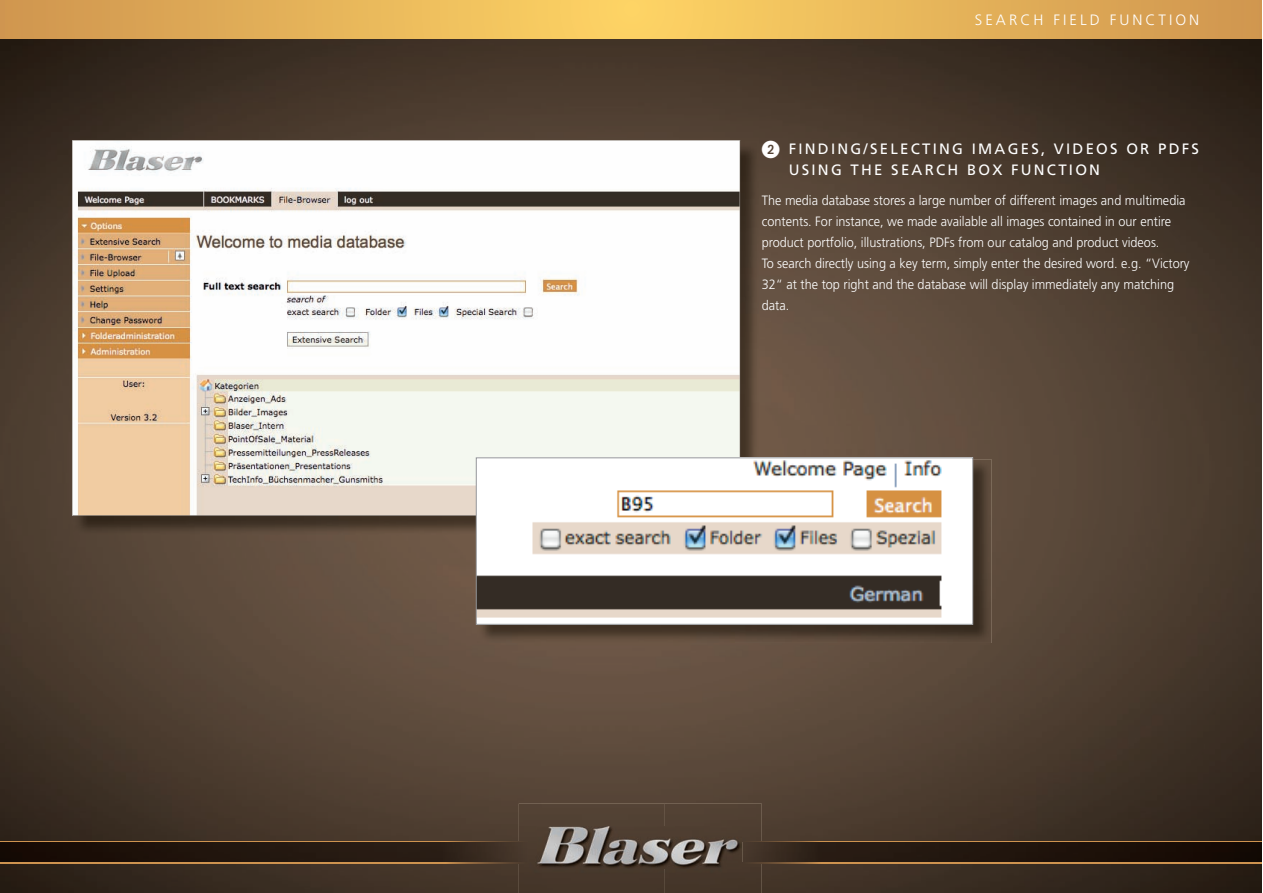
<style>
.page{position:relative;width:1263px;height:893px;background:#fff}
.page>*{position:absolute;margin:0;border:0;box-sizing:border-box;transform-origin:0 0}
.t1{font:15px/21px "Frutiger";letter-spacing:.15em;color:#fff}
.t2{font:300 15px "Frutiger";letter-spacing:.2em;color:#fff}
.t3{font:300 13.5px/21px "Frutiger";color:#fff;scale:.94 1}
</style>
<div class="page">
<img style="left:0;top:38px;width:1262px;height:855px">
<img style="left:762px;top:843px;width:500px;height:19px">
<img style="left:0;top:843px;width:519px;height:19px">
<img style="left:519px;top:804px;width:243px;height:89px">
<img style="left:537px;top:826px;width:205px;height:42px">
<img style="left:762px;top:841px;width:500px;height:2px">
<svg style="left:743px;top:841px;width:19px;height:2px"></svg>
<img style="left:762px;top:862px;width:500px;height:1px">
<svg style="left:743px;top:862px;width:19px;height:1px"></svg>
<img style="left:0;top:862px;width:519px;height:1px">
<img style="left:0;top:841px;width:519px;height:2px">
<svg style="left:519px;top:841px;width:9px;height:2px"></svg>
<svg style="left:0;top:0;width:1262px;height:38px;background:#e6b359"></svg>
<img style="left:740px;top:142px;width:19px;height:316px">
<img style="left:74px;top:516px;width:402px;height:18px">
<svg style="left:72px;top:140px;width:668px;height:376px"></svg>
<img style="left:735px;top:459px;width:256px;height:184px">
<img style="left:478px;top:624px;width:257px;height:19px">
<img style="left:478px;top:460px;width:493px;height:162px">
<svg style="left:762px;top:141px;width:17px;height:17px"></svg>
<p class="t2" style="left:975px;top:11px;width:226px">SEARCH FIELD FUNCTION</p>
<p class="t1" style="left:789px;top:138px;width:412px">FINDING/SELECTING IMAGES, VIDEOS OR PDFS<br>USING THE SEARCH BOX FUNCTION</p>
<p class="t3" style="left:762px;top:189px;width:457px">The media database stores a large number of different images and multimedia contents. For instance, we made available all images contained in our entire product portfolio, illustrations, PDFs from our catalog and product videos.<br>To search directly using a key term, simply enter the desired word. e.g. “Victory 32“ at the top right and the database will display immediately any matching data.</p>
</div>
